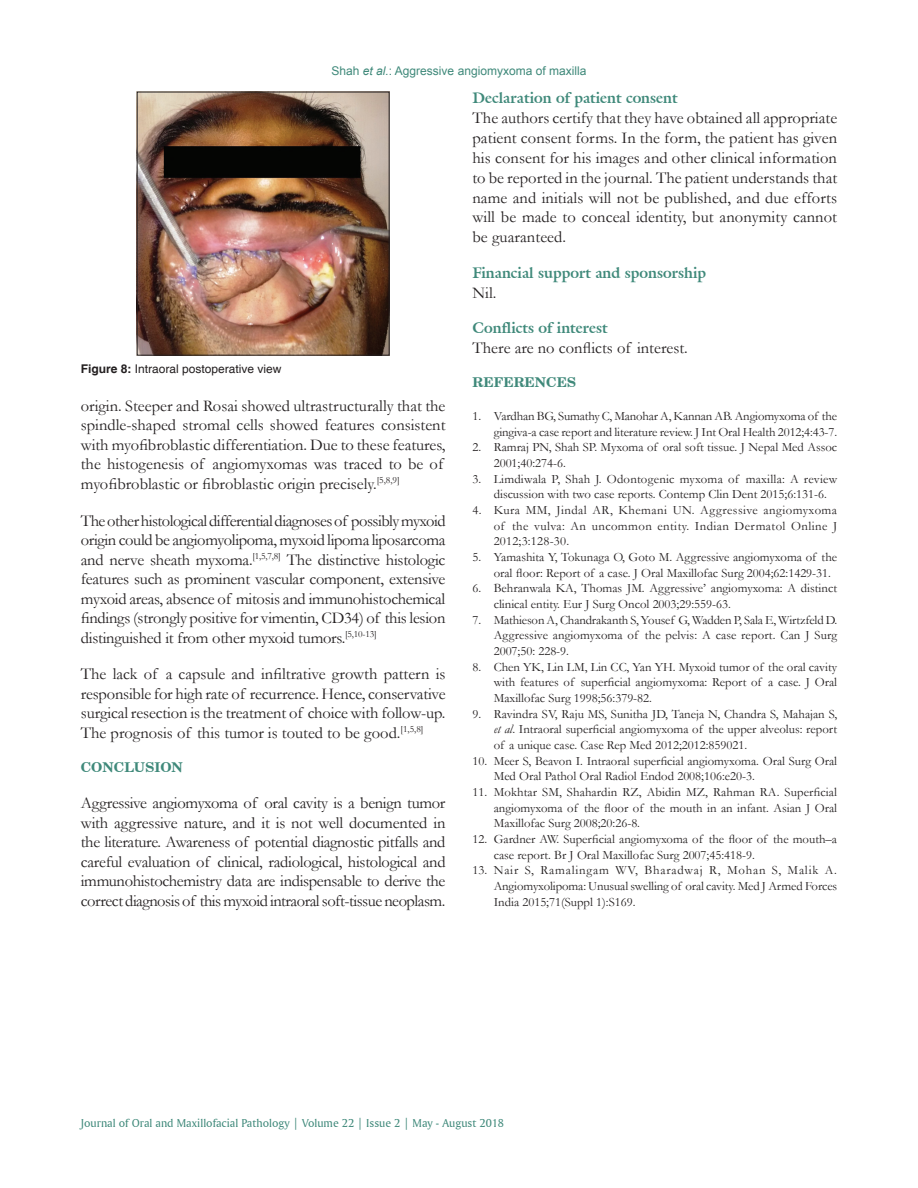
<style>
.page{position:relative;width:918px;height:1188px;background:#fff}
.page>*{position:absolute;margin:0;border:0;box-sizing:border-box;transform-origin:0 0}
.TX{font:16.5px/19.5px "Garamond";color:#231f20;text-align:justify}
.t1{font:700 15px "Galliard IT Cby BT";color:#3f897a}
.t2{font:700 13.5px "Century Schoolbook BT";color:#3f897a}
.REF{font:12.75px/15.6px "Garamond";color:#231f20}
.t3{font:12px "Amerigo BT Roman A";color:#3f897a}
.t4{font:12px "Arial";color:#3f897a}
.FGC{font:12px "Helvetica";color:#231f20}
.s1{font-style:italic}
.s2{font-weight:700}
</style>
<div class="page">
<img style="left:139px;top:94px;width:248px;height:259px">
<div style="left:137px;top:92px;width:252px;height:263px;border:1px solid #231f20"></div>
<p class="t4" style="left:332px;top:62px;width:256px">Shah <span class="s1">et al.</span>: Aggressive angiomyxoma of maxilla</p>
<p class="FGC" style="left:81px;top:362px;width:202px"><span class="s2">Figure 8:</span> Intraoral postoperative view</p>
<p class="TX" style="left:81px;top:396px;width:366px;text-align:left">origin. Steeper and Rosai showed ultrastructurally that the spindle‑shaped stromal cells showed features consistent with myofibroblastic differentiation. Due to these features, the histogenesis of angiomyxomas was traced to be of myofibroblastic or fibroblastic origin precisely.<sup>[5,8,9]</sup></p>
<p class="TX" style="left:81px;top:510px;width:366px">The other histological differential diagnoses of possibly myxoid origin could be angiomyolipoma, myxoid lipoma liposarcoma and nerve sheath myxoma.<sup>[1,5,7,8]</sup> The distinctive histologic features such as prominent vascular component, extensive myxoid areas, absence of mitosis and immunohistochemical findings (strongly positive for vimentin, CD34) of this lesion distinguished it from other myxoid tumors.<sup>[5,10‑13]</sup></p>
<p class="TX" style="left:81px;top:664px;width:366px">The lack of a capsule and infiltrative growth pattern is responsible for high rate of recurrence. Hence, conservative surgical resection is the treatment of choice with follow‑up.<br>The prognosis of this tumor is touted to be good.<sup>[1,5,8]</sup></p>
<h1 class="t2" style="left:81px;top:758px;width:104px">CONCLUSION</h1>
<p class="TX" style="left:81px;top:793px;width:366px">Aggressive angiomyxoma of oral cavity is a benign tumor with aggressive nature, and it is not well documented in the literature. Awareness of potential diagnostic pitfalls and careful evaluation of clinical, radiological, histological and immunohistochemistry data are indispensable to derive the correct diagnosis of this myxoid intraoral soft‑tissue neoplasm.</p>
<h2 class="t1" style="left:472px;top:88px;width:207px">Declaration of patient consent</h2>
<p class="TX" style="left:472px;top:108px;width:366px">The authors certify that they have obtained all appropriate patient consent forms. In the form, the patient has given his consent for his images and other clinical information to be reported in the journal. The patient understands that name and initials will not be published, and due efforts will be made to conceal identity, but anonymity cannot be guaranteed.</p>
<h2 class="t1" style="left:472px;top:263px;width:235px">Financial support and sponsorship</h2>
<p class="TX" style="left:472px;top:282px;width:25px">Nil.</p>
<h2 class="t1" style="left:472px;top:318px;width:137px">Conflicts of interest</h2>
<p class="TX" style="left:472px;top:338px;width:217px">There are no conflicts of interest.</p>
<h1 class="t2" style="left:472px;top:374px;width:105px">REFERENCES</h1>
<p class="REF" style="left:472px;top:408px;width:366px;text-align:right">1. Vardhan BG, Sumathy C, Manohar A, Kannan AB. Angiomyxoma of the gingiva‑a case report and literature review. J Int Oral Health 2012;4:43-7.</p>
<p class="REF" style="left:494px;top:439px;width:345px;text-indent:-21px">2. Ramraj PN, Shah SP. Myxoma of oral soft tissue. J Nepal Med Assoc<br>2001;40:274‑6.</p>
<p class="REF" style="left:494px;top:471px;width:345px;text-indent:-21px">3. Limdiwala P, Shah J. Odontogenic myxoma of maxilla: A review discussion with two case reports. Contemp Clin Dent 2015;6:131‑6.</p>
<p class="REF" style="left:494px;top:502px;width:345px;text-align:justify;text-indent:-21px">4. Kura MM, Jindal AR, Khemani UN. Aggressive angiomyxoma of the vulva: An uncommon entity. Indian Dermatol Online J 2012;3:128‑30.</p>
<p class="REF" style="left:494px;top:549px;width:345px;text-indent:-21px">5. Yamashita Y, Tokunaga O, Goto M. Aggressive angiomyxoma of the oral floor: Report of a case. J Oral Maxillofac Surg 2004;62:1429‑31.</p>
<p class="REF" style="left:494px;top:580px;width:345px;text-indent:-21px">6. Behranwala KA, Thomas JM. Aggressive’ angiomyxoma: A distinct clinical entity. Eur J Surg Oncol 2003;29:559‑63.</p>
<p class="REF" style="left:494px;top:612px;width:345px;text-align:justify;text-indent:-21px">7. Mathieson A, Chandrakanth S, Yousef G, Wadden P, Sala E, Wirtzfeld D.<br>Aggressive angiomyxoma of the pelvis: A case report. Can J Surg 2007;50: 228-9.</p>
<p class="REF" style="left:494px;top:659px;width:345px;text-align:justify;text-indent:-21px">8. Chen YK, Lin LM, Lin CC, Yan YH. Myxoid tumor of the oral cavity with features of superficial angiomyxoma: Report of a case. J Oral Maxillofac Surg 1998;56:379‑82.</p>
<p class="REF" style="left:494px;top:706px;width:345px;text-align:justify;text-indent:-21px">9. Ravindra SV, Raju MS, Sunitha JD, Taneja N, Chandra S, Mahajan S, <span class="s1">et al</span>. Intraoral superficial angiomyxoma of the upper alveolus: report of a unique case. Case Rep Med 2012;2012:859021.</p>
<p class="REF" style="left:494px;top:753px;width:345px;text-indent:-21px">10. Meer S, Beavon I. Intraoral superficial angiomyxoma. Oral Surg Oral<br>Med Oral Pathol Oral Radiol Endod 2008;106:e20‑3.</p>
<p class="REF" style="left:494px;top:784px;width:345px;text-align:justify;text-indent:-21px">11. Mokhtar SM, Shahardin RZ, Abidin MZ, Rahman RA. Superficial angiomyxoma of the floor of the mouth in an infant. Asian J Oral Maxillofac Surg 2008;20:26‑8.</p>
<p class="REF" style="left:494px;top:831px;width:345px;text-indent:-21px">12. Gardner AW. Superficial angiomyxoma of the floor of the mouth–a case report. Br J Oral Maxillofac Surg 2007;45:418‑9.</p>
<p class="REF" style="left:494px;top:862px;width:345px;text-align:justify;text-indent:-21px">13. Nair S, Ramalingam WV, Bharadwaj R, Mohan S, Malik A.<br>Angiomyxolipoma: Unusual swelling of oral cavity. Med J Armed Forces India 2015;71(Suppl 1):S169.</p>
<p class="t3" style="left:81px;top:1116px;width:425px">Journal of Oral and Maxillofacial Pathology | Volume 22 | Issue 2 | May - August 2018</p>
</div>
